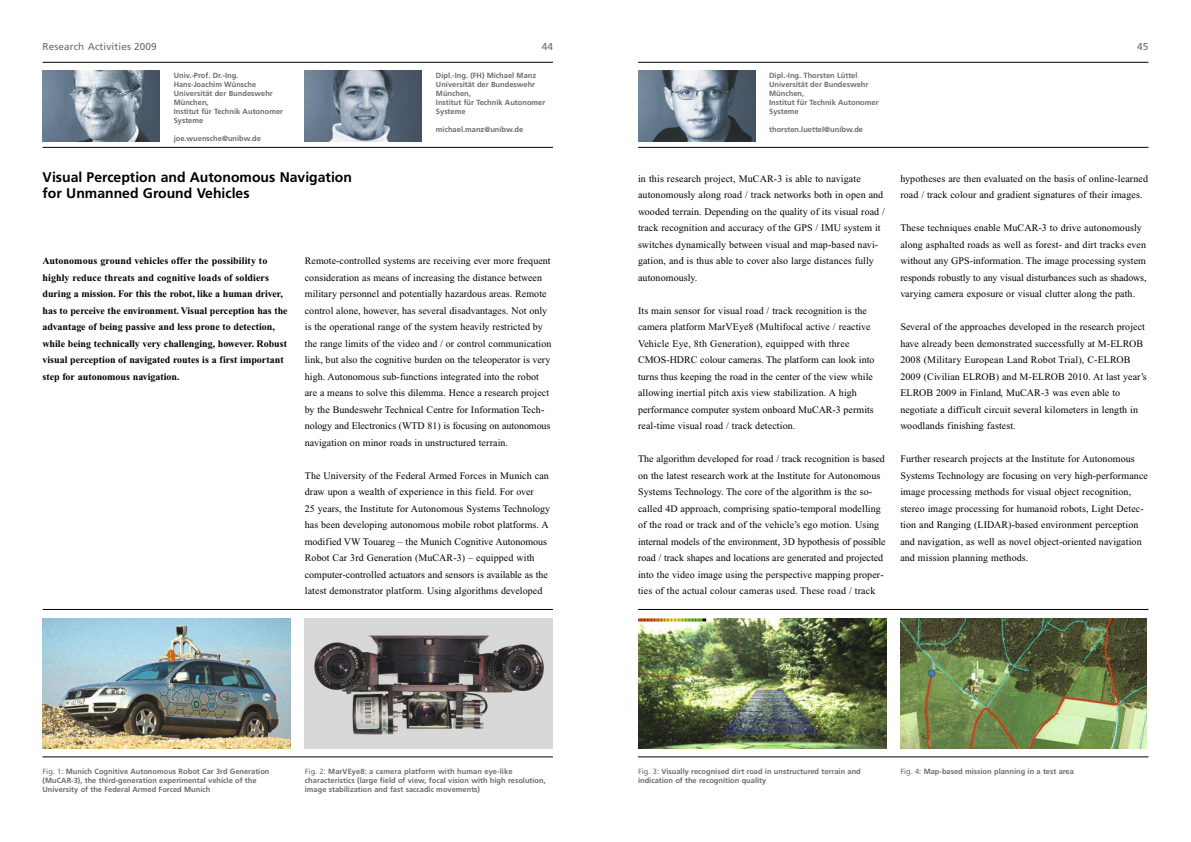
<style>
.page{position:relative;width:1191px;height:842px;background:#fff}
.page>*{position:absolute;margin:0;border:0;box-sizing:border-box;transform-origin:0 0}
.t1{font:700 14px/16.5px "Frutiger";color:#000}
.t2{font:10px/16.5px "Times New Roman";letter-spacing:.01em;color:#000}
.t3{font:700 10px/16.5px "Times New Roman";color:#000}
.t4{font:10px "Frutiger";letter-spacing:.01em;color:#6c6c6c}
.t5{font:700 7.5px/9px "Frutiger";color:#6c6c6c}
.s1{font-weight:400}
</style>
<div class="page">
<hr style="left:43px;top:62px;width:510px;height:1px;background:#000">
<hr style="left:638px;top:609px;width:510px;height:1px;background:#000">
<hr style="left:638px;top:757px;width:510px;height:1px;background:#000">
<img style="left:43px;top:618px;width:248px;height:130px">
<img style="left:638px;top:618px;width:248px;height:130px">
<img style="left:900px;top:618px;width:246px;height:130px">
<img style="left:43px;top:71px;width:116px;height:71px">
<img style="left:305px;top:71px;width:117px;height:71px">
<img style="left:305px;top:618px;width:248px;height:130px">
<hr style="left:43px;top:609px;width:510px;height:1px;background:#000">
<hr style="left:43px;top:147px;width:510px;height:1px;background:#000">
<hr style="left:43px;top:757px;width:510px;height:1px;background:#000">
<img style="left:638px;top:71px;width:117px;height:71px">
<hr style="left:638px;top:147px;width:510px;height:1px;background:#000">
<hr style="left:638px;top:62px;width:510px;height:1px;background:#000">
<p class="t4" style="left:43px;top:42px;width:116px">Research Activities 2009</p>
<p class="t4" style="left:542px;top:42px;width:13px">44</p>
<p class="t4" style="left:1137px;top:42px;width:13px">45</p>
<p class="t5" style="left:174px;top:72px;width:111px">Univ.-Prof. Dr.-Ing.<br>Hans-Joachim Wünsche<br>Universität der Bundeswehr<br>München,<br>Institut für Technik Autonomer<br>Systeme</p>
<p class="t5" style="left:174px;top:135px;width:89px">joe.wuensche@unibw.de</p>
<h1 class="t1" style="left:43px;top:169px;width:311px">Visual Perception and Autonomous Navigation for Unmanned Ground Vehicles</h1>
<p class="t5" style="left:436px;top:72px;width:111px">Dipl.-Ing. (FH) Michael Manz<br>Universität der Bundeswehr<br>München,<br>Institut für Technik Autonomer<br>Systeme</p>
<p class="t5" style="left:436px;top:126px;width:89px">michael.manz@unibw.de</p>
<p class="t3" style="left:43px;top:254px;width:247px">Autonomous ground vehicles offer the possibility to highly reduce threats and cognitive loads of soldiers during a mission. For this the robot, like a human driver, has to perceive the environment. Visual perception has the advantage of being passive and less prone to detection, while being technically very challenging, however. Robust visual perception of navigated routes is a first important step for autonomous navigation.</p>
<p class="t2" style="left:305px;top:253px;width:248px">Remote-controlled systems are receiving ever more frequent consideration as means of increasing the distance between military personnel and potentially hazardous areas. Remote control alone, however, has several disadvantages. Not only is the operational range of the system heavily restricted by the range limits of the video and / or control communication link, but also the cognitive burden on the teleoperator is very high. Autonomous sub-functions integrated into the robot are a means to solve this dilemma. Hence a research project by the Bundeswehr Technical Centre for Information Tech&shy;nology and Electronics (WTD 81) is focusing on autonomous navigation on minor roads in unstructured terrain.</p>
<p class="t2" style="left:305px;top:468px;width:247px">The University of the Federal Armed Forces in Munich can draw upon a wealth of experience in this field. For over<br>25 years, the Institute for Autonomous Systems Technology has been developing autonomous mobile robot platforms. A modified VW Touareg – the Munich Cognitive Autonomous Robot Car 3rd Generation (MuCAR-3) – equipped with computer-controlled actuators and sensors is available as the latest demonstrator platform. Using algorithms developed</p>
<p class="t5" style="left:769px;top:72px;width:111px">Dipl.-Ing. Thorsten Lüttel<br>Universität der Bundeswehr<br>München,<br>Institut für Technik Autonomer<br>Systeme</p>
<p class="t5" style="left:769px;top:126px;width:95px">thorsten.luettel@unibw.de</p>
<p class="t2" style="left:638px;top:171px;width:248px">in this research project, MuCAR-3 is able to navigate autonomously along road / track networks both in open and wooded terrain. Depending on the quality of its visual road / track recognition and accuracy of the GPS / IMU system it switches dynamically between visual and map-based navi&shy;gation, and is thus able to cover also large distances fully autonomously.</p>
<p class="t2" style="left:638px;top:303px;width:238px">Its main sensor for visual road / track recognition is the camera platform MarVEye8 (Multifocal active / reactive Vehicle Eye, 8th Generation), equipped with three CMOS-HDRC colour cameras. The platform can look into turns thus keeping the road in the center of the view while allowing inertial pitch axis view stabilization. A high performance computer system onboard MuCAR-3 permits real-time visual road / track detection.</p>
<p class="t2" style="left:638px;top:451px;width:249px">The algorithm developed for road / track recognition is based on the latest research work at the Institute for Autonomous Systems Technology. The core of the algorithm is the so&shy;called 4D approach, comprising spatio-temporal modelling of the road or track and of the vehicle’s ego motion. Using internal models of the environment, 3D hypothesis of possible road / track shapes and locations are generated and projected into the video image using the perspective mapping proper&shy;ties of the actual colour cameras used. These road / track</p>
<p class="t2" style="left:900px;top:171px;width:249px">hypotheses are then evaluated on the basis of online-learned road / track colour and gradient signatures of their images.</p>
<p class="t2" style="left:900px;top:220px;width:248px">These techniques enable MuCAR-3 to drive autonomously along asphalted roads as well as forest- and dirt tracks even without any GPS-information. The image processing system responds robustly to any visual disturbances such as shadows, varying camera exposure or visual clutter along the path.</p>
<p class="t2" style="left:900px;top:319px;width:248px">Several of the approaches developed in the research project have already been demonstrated successfully at M-ELROB 2008 (Military European Land Robot Trial), C-ELROB 2009 (Civilian ELROB) and M-ELROB 2010. At last year’s ELROB 2009 in Finland, MuCAR-3 was even able to negotiate a difficult circuit several kilometers in length in woodlands finishing fastest.</p>
<p class="t2" style="left:900px;top:451px;width:249px">Further research projects at the Institute for Autonomous Systems Technology are focusing on very high-performance image processing methods for visual object recognition, stereo image processing for humanoid robots, Light Detec&shy;tion and Ranging (LIDAR)-based environment perception and navigation, as well as novel object-oriented navigation and mission planning methods.</p>
<p class="t5" style="left:43px;top:767px;width:228px"><span class="s1">Fig. 1:</span> Munich Cognitive Autonomous Robot Car 3rd Generation (MuCAR-3), the third-generation experimental vehicle of the<br>University of the Federal Armed Forced Munich</p>
<p class="t5" style="left:305px;top:767px;width:209px"><span class="s1">Fig. 2:</span> MarVEye8: a camera platform with human eye-like</p>
<p class="t5" style="left:900px;top:767px;width:175px"><span class="s1">Fig. 4:</span> Map-based mission planning in a test area</p>
<p class="t5" style="left:305px;top:776px;width:242px">characteristics (large field of view, focal vision with high resolution, image stabilization and fast saccadic movements)</p>
<p class="t5" style="left:638px;top:767px;width:224px"><span class="s1">Fig. 3:</span> Visually recognised dirt road in unstructured terrain and indication of the recognition quality</p>
</div>
